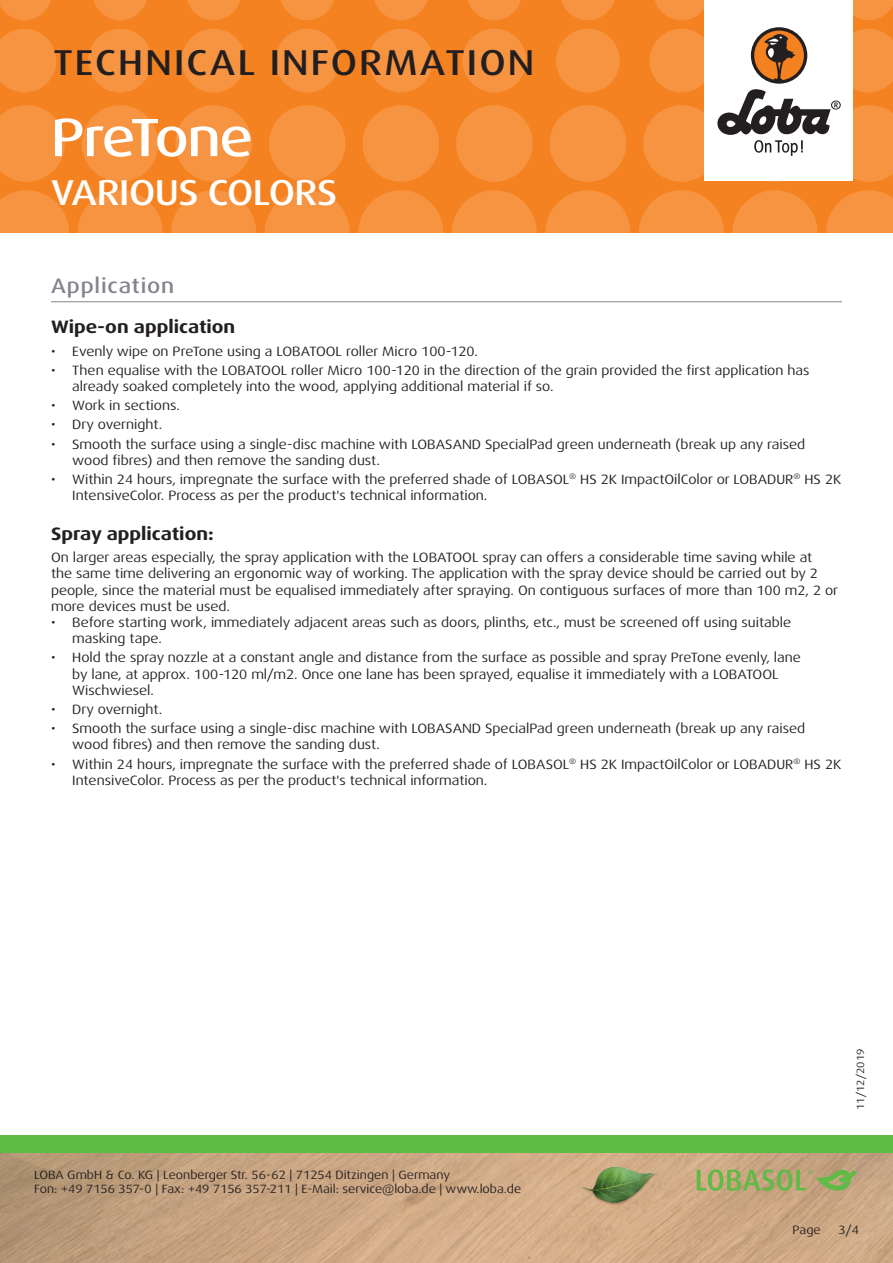
<style>
.page{position:relative;width:893px;height:1263px;background:#fff}
.page>*{position:absolute;margin:0;border:0;box-sizing:border-box;transform-origin:0 0}
.t1{font:500 expanded 54px "Dax Pro";letter-spacing:-.035em;color:#fff}
.t2{font:500 expanded 36px "Dax Pro";letter-spacing:.06em;color:#231f20}
.t3{font:500 expanded 36px "Dax Pro";letter-spacing:-.015em;color:#fff}
.Titel_grau{font:500 expanded 21px "Dax Pro";letter-spacing:.04em;color:#82858b}
.t4{font:700 expanded 18px "Dax Pro";color:#231f20}
.Text{font:expanded 13.5px/16.2px "Dax Pro";color:#231f20}
.t5{font:expanded 12px/14.4px "Dax Pro";color:#231f20}
.t6{font:expanded 10.5px "Dax Pro";color:#231f20}
</style>
<div class="page">
<div style="left:0;top:0;width:893px;height:233px;background:#f58220"></div>
<svg style="left:0;top:190px;width:69px;height:43px"></svg>
<svg style="left:78px;top:190px;width:85px;height:85px;fill:#f69441"></svg>
<svg style="left:171px;top:190px;width:85px;height:85px;fill:#f69441"></svg>
<svg style="left:265px;top:190px;width:85px;height:85px;fill:#f69441"></svg>
<svg style="left:358px;top:190px;width:85px;height:85px;fill:#f69441"></svg>
<svg style="left:545px;top:190px;width:85px;height:85px;fill:#f69441"></svg>
<svg style="left:452px;top:190px;width:85px;height:85px;fill:#f69441"></svg>
<svg style="left:732px;top:190px;width:85px;height:85px;fill:#f69441"></svg>
<svg style="left:639px;top:190px;width:85px;height:85px;fill:#f69441"></svg>
<svg style="left:826px;top:190px;width:67px;height:43px"></svg>
<svg style="left:0;top:105px;width:65px;height:77px"></svg>
<svg style="left:82px;top:105px;width:76px;height:77px"></svg>
<svg style="left:175px;top:105px;width:77px;height:77px"></svg>
<svg style="left:269px;top:105px;width:76px;height:77px"></svg>
<svg style="left:456px;top:105px;width:77px;height:77px"></svg>
<svg style="left:362px;top:105px;width:77px;height:77px"></svg>
<svg style="left:550px;top:105px;width:76px;height:77px"></svg>
<svg style="left:0;top:29px;width:56px;height:63px"></svg>
<svg style="left:182px;top:29px;width:64px;height:63px"></svg>
<svg style="left:88px;top:29px;width:64px;height:63px"></svg>
<svg style="left:275px;top:29px;width:64px;height:63px"></svg>
<svg style="left:462px;top:29px;width:64px;height:63px"></svg>
<svg style="left:369px;top:29px;width:64px;height:63px"></svg>
<svg style="left:556px;top:29px;width:64px;height:63px"></svg>
<svg style="left:0;top:0;width:51px;height:20px"></svg>
<svg style="left:187px;top:0;width:53px;height:20px"></svg>
<svg style="left:468px;top:0;width:53px;height:20px"></svg>
<svg style="left:655px;top:0;width:49px;height:20px"></svg>
<svg style="left:93px;top:0;width:54px;height:20px"></svg>
<svg style="left:374px;top:0;width:54px;height:20px"></svg>
<svg style="left:281px;top:0;width:53px;height:20px"></svg>
<svg style="left:561px;top:0;width:54px;height:20px"></svg>
<svg style="left:853px;top:0;width:40px;height:20px"></svg>
<img style="left:0;top:1152px;width:893px;height:111px">
<div style="left:0;top:1135px;width:893px;height:17px;background:#60bb46"></div>
<div style="left:704px;top:0;width:149px;height:181px;background:#fff"></div>
<svg style="left:643px;top:29px;width:250px;height:153px"></svg>
<img style="left:578px;top:1161px;width:82px;height:81px">
<svg style="left:697px;top:1169px;width:160px;height:22px;background:#9eac69"></svg>
<hr style="left:51px;top:301px;width:791px;height:1px;background:#82858b">
<h2 class="t2" style="left:53px;top:40px;width:483px">TECHNICAL INFORMATION</h2>
<p class="t1" style="left:51px;top:103px;width:203px">PreTone</p>
<h2 class="t3" style="left:51px;top:169px;width:287px">VARIOUS COLORS</h2>
<p class="Titel_grau" style="left:51px;top:272px;width:125px">Application</p>
<p class="t4" style="left:51px;top:315px;width:186px">Wipe-on application</p>
<p class="Text" style="left:51px;top:343px;width:429px">• Evenly wipe on PreTone using a LOBATOOL roller Micro 100-120.</p>
<p class="Text" style="left:72px;top:362px;width:739px;text-indent:-21px">• Then equalise with the LOBATOOL roller Micro 100-120 in the direction of the grain provided the first application has already soaked completely into the wood, applying additional material if so.</p>
<p class="Text" style="left:51px;top:398px;width:130px">• Work in sections.</p>
<p class="Text" style="left:51px;top:417px;width:113px">• Dry overnight.</p>
<p class="Text" style="left:72px;top:436px;width:734px;text-indent:-21px">• Smooth the surface using a single-disc machine with LOBASAND SpecialPad green underneath (break up any raised wood fibres) and then remove the sanding dust.</p>
<p class="Text" style="left:72px;top:471px;width:770px;text-indent:-21px">• Within 24 hours, impregnate the surface with the preferred shade of LOBASOL<sup>®</sup> HS 2K ImpactOilColor or LOBADUR<sup>®</sup> HS 2K<br>IntensiveColor. Process as per the product's technical information.</p>
<p class="t4" style="left:51px;top:522px;width:164px">Spray application:</p>
<p class="Text" style="left:51px;top:549px;width:789px">On larger areas especially, the spray application with the LOBATOOL spray can offers a considerable time saving while at<br>the same time delivering an ergonomic way of working. The application with the spray device should be carried out by 2 people, since the material must be equalised immediately after spraying. On contiguous surfaces of more than 100 m2, 2 or more devices must be used.</p>
<p class="Text" style="left:72px;top:614px;width:720px;text-indent:-21px">• Before starting work, immediately adjacent areas such as doors, plinths, etc., must be screened off using suitable masking tape.</p>
<p class="Text" style="left:72px;top:650px;width:730px;text-indent:-21px">• Hold the spray nozzle at a constant angle and distance from the surface as possible and spray PreTone evenly, lane by lane, at approx. 100-120 ml/m2. Once one lane has been sprayed, equalise it immediately with a LOBATOOL<br>Wischwiesel.</p>
<p class="Text" style="left:51px;top:701px;width:113px">• Dry overnight.</p>
<p class="Text" style="left:72px;top:720px;width:734px;text-indent:-21px">• Smooth the surface using a single-disc machine with LOBASAND SpecialPad green underneath (break up any raised wood fibres) and then remove the sanding dust.</p>
<p class="Text" style="left:72px;top:756px;width:770px;text-indent:-21px">• Within 24 hours, impregnate the surface with the preferred shade of LOBASOL<sup>®</sup> HS 2K ImpactOilColor or LOBADUR<sup>®</sup> HS 2K<br>IntensiveColor. Process as per the product's technical information.</p>
<p class="t5" style="left:34px;top:1167px;width:489px">LOBA GmbH &amp; Co. KG | Leonberger Str. 56-62 | 71254 Ditzingen | Germany<br>Fon: +49 7156 357-0 | Fax: +49 7156 357-211 | E-Mail: service@loba.de | www.loba.de</p>
<p class="t6" style="left:854px;top:1110px;width:63px;rotate:-90deg">11/12/2019</p>
<p class="t5" style="left:793px;top:1223px;width:30px">Page</p>
<p class="t5" style="left:838px;top:1223px;width:22px">3/4</p>
</div>
